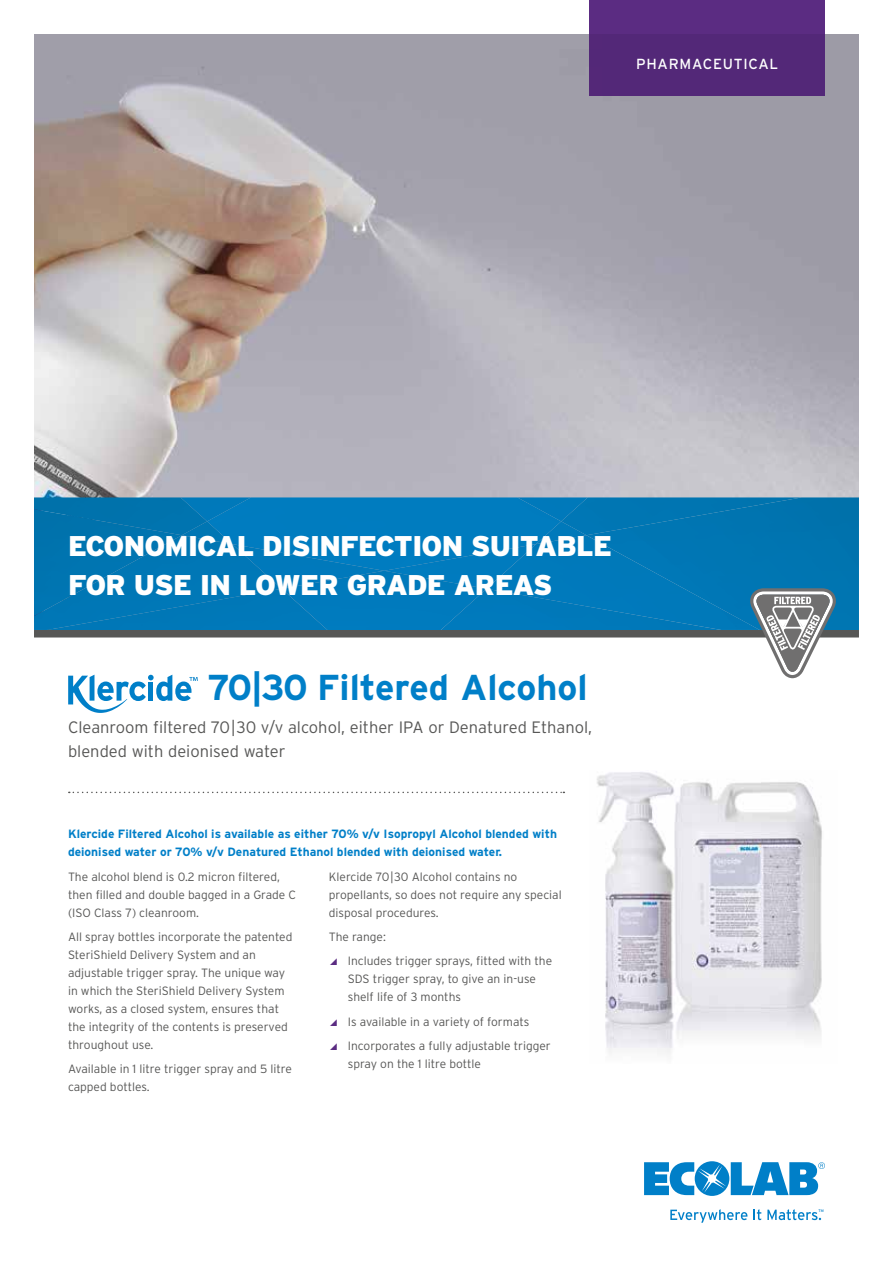
<style>
.page{position:relative;width:893px;height:1263px;background:#fff}
.page>*{position:absolute;margin:0;border:0;box-sizing:border-box;transform-origin:0 0}
.t1{font:700 36px "Interstate";color:#007fc8}
.t2{font:900 28.5px/39px "Interstate";letter-spacing:-.025em;color:#fff}
.t3{font:300 16.5px/24px "Interstate";color:#575756}
.t4{font:14.55px "Interstate";letter-spacing:.05em;color:#fff}
.t5{font:300 12px/18px "Interstate";color:#575756}
.t6{font:700 12px/18px "Interstate";color:#007fc8}
.t7{font:3.75px "Interstate";color:#007fc8}
.s1{color:#5b2c82}
</style>
<div class="page">
<img style="left:34px;top:34px;width:825px;height:463px">
<img style="left:561px;top:521px;width:25px;height:14px">
<img style="left:561px;top:497px;width:25px;height:24px">
<img style="left:34px;top:497px;width:147px;height:12px">
<img style="left:182px;top:521px;width:25px;height:14px">
<img style="left:181px;top:497px;width:26px;height:24px">
<div style="left:207px;top:497px;width:354px;height:47px;background:#007cbf"></div>
<div style="left:34px;top:509px;width:148px;height:26px;background:#0072ac"></div>
<div style="left:34px;top:535px;width:248px;height:95px;background:#0076b3"></div>
<div style="left:232px;top:544px;width:255px;height:45px;background:#007cbf"></div>
<div style="left:586px;top:497px;width:273px;height:133px;background:#0075b1"></div>
<div style="left:487px;top:535px;width:273px;height:95px;background:#0079b9"></div>
<div style="left:487px;top:589px;width:234px;height:41px;background:#0079ba"></div>
<div style="left:47px;top:589px;width:235px;height:41px;background:#0077b7"></div>
<div style="left:282px;top:571px;width:205px;height:59px;background:#007abd"></div>
<svg style="left:644px;top:1161px;width:181px;height:35px"></svg>
<svg style="left:670px;top:1209px;width:77px;height:14px"></svg>
<svg style="left:753px;top:1209px;width:8px;height:11px"></svg>
<svg style="left:767px;top:1209px;width:54px;height:11px"></svg>
<svg style="left:69px;top:792px;width:495px;height:1px"></svg>
<svg style="left:68px;top:675px;width:130px;height:38px"></svg>
<img style="left:597px;top:772px;width:225px;height:282px">
<div style="left:34px;top:630px;width:825px;height:7px;background:#575756"></div>
<svg style="left:750px;top:588px;width:86px;height:90px"></svg>
<div style="left:590px;top:0;width:235px;height:96px;background:#532878"></div>
<p class="t4" style="left:636px;top:56px;width:144px">PHARMACEUTICAL</p>
<h2 class="t2" style="left:68px;top:526px;width:545px">ECONOMICAL DISINFECTION SUITABLE<br>FOR USE IN LOWER GRADE AREAS</h2>
<h1 class="t1" style="left:208px;top:667px;width:382px">70|30 Filtered Alcohol</h1>
<h3 class="t3" style="left:68px;top:715px;width:526px">Cleanroom filtered 70|30 v/v alcohol, either IPA or Denatured Ethanol, blended with deionised water</h3>
<p class="t6" style="left:68px;top:825px;width:490px">Klercide Filtered Alcohol is available as either 70% v/v Isopropyl Alcohol blended with deionised water or 70% v/v Denatured Ethanol blended with deionised water.</p>
<p class="t5" style="left:68px;top:867px;width:229px">The alcohol blend is 0.2 micron filtered, then filled and double bagged in a Grade C (ISO Class 7) cleanroom.</p>
<p class="t5" style="left:68px;top:928px;width:226px">All spray bottles incorporate the patented SteriShield Delivery System and an adjustable trigger spray. The unique way in which the SteriShield Delivery System works, as a closed system, ensures that the integrity of the contents is preserved throughout use.</p>
<p class="t5" style="left:68px;top:1060px;width:225px">Available in 1 litre trigger spray and 5 litre capped bottles.</p>
<p class="t5" style="left:329px;top:867px;width:234px">Klercide 70|30 Alcohol contains no propellants, so does not require any special disposal procedures.</p>
<p class="t5" style="left:329px;top:924px;width:225px;line-height:24.5px">The range:<br><span class="s1">◢</span> Includes trigger sprays, fitted with the</p>
<p class="t5" style="left:348px;top:970px;width:190px">SDS trigger spray, to give an in-use shelf life of 3 months</p>
<p class="t5" style="left:329px;top:1009px;width:223px;line-height:24.5px"><span class="s1">◢</span> Is available in a variety of formats<br><span class="s1">◢</span> Incorporates a fully adjustable trigger</p>
<p class="t5" style="left:348px;top:1055px;width:135px">spray on the 1 litre bottle</p>
<p class="t7" style="left:818px;top:1208px;width:7px">TM</p>
</div>
